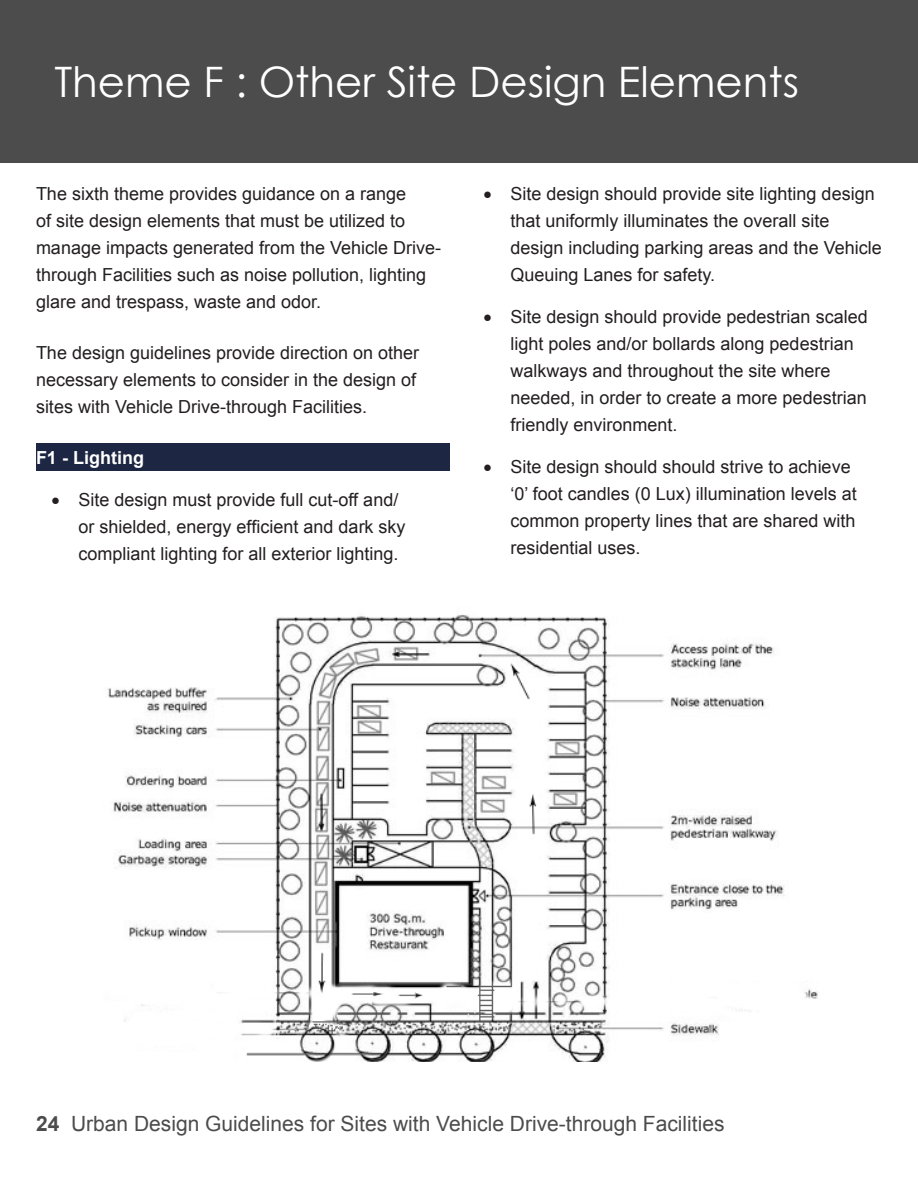
<style>
.page{position:relative;width:918px;height:1188px;background:#fff}
.page>*{position:absolute;margin:0;border:0;box-sizing:border-box;transform-origin:0 0}
.t1{font:42px "Century Gothic";color:#fff}
.t2{font:21px "Arial";color:#4c4c4c}
.Paragraph{font:18px/27px "Arial";color:#231f20}
.Paragraph-2{font:700 18px "Arial";color:#fff}
.s1{font-weight:700}
</style>
<div class="page">
<div style="left:36px;top:444px;width:413px;height:27px;background:#1d2642"></div>
<div style="left:0;top:0;width:918px;height:162px;background:#4c4c4c"></div>
<img style="left:107px;top:614px;width:711px;height:448px">
<h3 class="t1" style="left:54px;top:52px;width:746px">Theme F : Other Site Design Elements</h3>
<p class="Paragraph" style="left:36px;top:180px;width:407px">The sixth theme provides guidance on a range<br>of site design elements that must be utilized to manage impacts generated from the Vehicle Drive&shy;through Facilities such as noise pollution, lighting glare and trespass, waste and odor.</p>
<p class="Paragraph" style="left:36px;top:339px;width:385px">The design guidelines provide direction on other necessary elements to consider in the design of sites with Vehicle Drive-through Facilities.</p>
<p class="Paragraph-2" style="left:36px;top:446px;width:110px">F1 - Lighting</p>
<p class="Paragraph" style="left:79px;top:486px;width:329px;text-indent:-27px">• Site design must provide full cut-off and/ or shielded, energy efficient and dark sky compliant lighting for all exterior lighting.</p>
<p class="Paragraph" style="left:511px;top:180px;width:373px;text-indent:-27px">• Site design should provide site lighting design that uniformly illuminates the overall site design including parking areas and the Vehicle Queuing Lanes for safety.</p>
<p class="Paragraph" style="left:511px;top:303px;width:359px;text-indent:-27px">• Site design should provide pedestrian scaled light poles and/or bollards along pedestrian walkways and throughout the site where needed, in order to create a more pedestrian friendly environment.</p>
<p class="Paragraph" style="left:511px;top:453px;width:348px;text-indent:-27px">• Site design should should strive to achieve ‘0’ foot candles (0 Lux) illumination levels at common property lines that are shared with residential uses.</p>
<p class="t2" style="left:36px;top:1110px;width:690px"><span class="s1">24</span> Urban Design Guidelines for Sites with Vehicle Drive-through Facilities</p>
</div>
